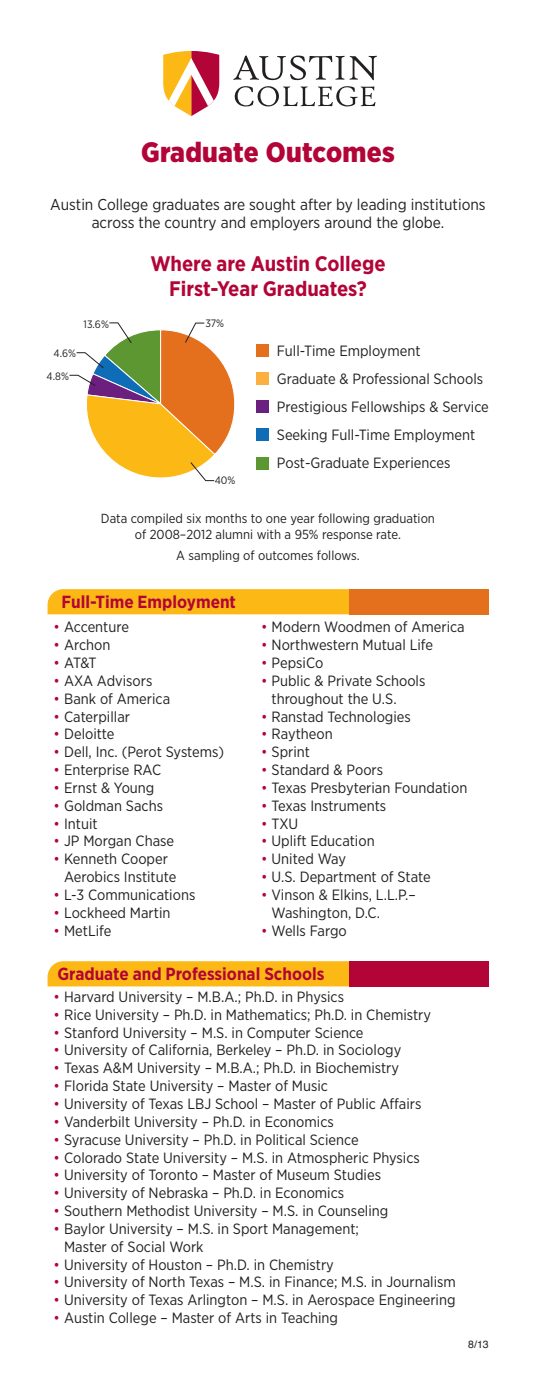
<style>
.page{position:relative;width:536px;height:1386px;background:#fff}
.page>*{position:absolute;margin:0;border:0;box-sizing:border-box;transform-origin:0 0}
.t1{font:900 28px "Gotham Narrow";letter-spacing:.01em;color:#b30437}
.t2{font:700 21px/25.2px "Gotham Narrow";color:#b30437;text-align:center}
.t3{font:700 17.5px "Gotham Narrow";color:#b30437}
.t4{font:15.75px/17.5px "Gotham Narrow";color:#231f20;text-align:center}
.t5{font:14.88px/17.8px "Gotham Narrow";color:#231f20}
.t6{font:13.12px/15.8px "Gotham Narrow";color:#231f20;text-align:center}
.t7{font:10.67px/22.6px "Gotham Narrow";color:#231f20}
.t8{font:10.5px "Helvetica";color:#231f20}
.s1{color:#b30437}
</style>
<div class="page">
<div style="left:48px;top:961px;width:301px;height:25px;background:#fcb814"></div>
<div style="left:349px;top:961px;width:140px;height:25px;background:#b30437"></div>
<div style="left:48px;top:589px;width:301px;height:25px;background:#fcb814"></div>
<div style="left:349px;top:589px;width:140px;height:25px;background:#e4701e"></div>
<svg style="left:233px;top:55px;width:144px;height:25px"></svg>
<svg style="left:235px;top:86px;width:140px;height:20px"></svg>
<svg style="left:163px;top:51px;width:56px;height:65px"></svg>
<svg style="left:69px;top:322px;width:166px;height:160px"></svg>
<div style="left:256px;top:344px;width:12px;height:13px;background:#e4701e"></div>
<div style="left:256px;top:373px;width:12px;height:12px;background:#fbb03f"></div>
<div style="left:256px;top:401px;width:12px;height:12px;background:#6b1f7e"></div>
<div style="left:256px;top:428px;width:12px;height:13px;background:#0f6cb6"></div>
<div style="left:256px;top:457px;width:12px;height:12px;background:#5c9731"></div>
<p class="t1" style="left:141px;top:134px;width:255px">Graduate Outcomes</p>
<p class="t4" style="left:50px;top:196px;width:436px">Austin College graduates are sought after by leading institutions across the country and employers around the globe.</p>
<p class="t2" style="left:150px;top:250px;width:236px">Where are Austin College<br>First-Year Graduates?</p>
<p class="t7" style="left:84px;top:312px;width:27px">13.6%</p>
<p class="t7" style="left:47px;top:342px;width:31px;text-indent:7px">4.6%<br>4.8%</p>
<p class="t7" style="left:205px;top:312px;width:20px">37%</p>
<p class="t7" style="left:215px;top:469px;width:22px">40%</p>
<p class="t5" style="left:277px;top:341px;width:145px">Full-Time Employment</p>
<p class="t5" style="left:277px;top:369px;width:208px">Graduate &amp; Professional Schools</p>
<p class="t5" style="left:277px;top:397px;width:213px">Prestigious Fellowships &amp; Service</p>
<p class="t5" style="left:277px;top:425px;width:200px">Seeking Full-Time Employment</p>
<p class="t5" style="left:277px;top:453px;width:175px">Post-Graduate Experiences</p>
<p class="t6" style="left:101px;top:510px;width:335px">Data compiled six months to one year following graduation of 2008–2012 alumni with a 95% response rate.</p>
<p class="t6" style="left:176px;top:547px;width:185px">A sampling of outcomes follows.</p>
<p class="t3" style="left:61px;top:591px;width:176px">Full-Time Employment</p>
<p class="t5" style="left:54px;top:618px;width:77px"><span class="s1">•</span> Accenture</p>
<p class="t5" style="left:54px;top:636px;width:58px"><span class="s1">•</span> Archon</p>
<p class="t5" style="left:54px;top:654px;width:44px"><span class="s1">•</span> AT&amp;T</p>
<p class="t5" style="left:54px;top:671px;width:100px"><span class="s1">•</span> AXA Advisors</p>
<p class="t5" style="left:54px;top:689px;width:118px"><span class="s1">•</span> Bank of America</p>
<p class="t5" style="left:54px;top:707px;width:78px"><span class="s1">•</span> Caterpillar</p>
<p class="t5" style="left:54px;top:725px;width:62px"><span class="s1">•</span> Deloitte</p>
<p class="t5" style="left:54px;top:743px;width:172px"><span class="s1">•</span> Dell, Inc. (Perot Systems)</p>
<p class="t5" style="left:54px;top:761px;width:109px"><span class="s1">•</span> Enterprise RAC</p>
<p class="t5" style="left:54px;top:778px;width:102px"><span class="s1">•</span> Ernst &amp; Young</p>
<p class="t5" style="left:54px;top:796px;width:111px"><span class="s1">•</span> Goldman Sachs</p>
<p class="t5" style="left:54px;top:814px;width:46px"><span class="s1">•</span> Intuit</p>
<p class="t5" style="left:54px;top:832px;width:122px"><span class="s1">•</span> JP Morgan Chase</p>
<p class="t5" style="left:64px;top:850px;width:114px;text-indent:-11px"><span class="s1">•</span> Kenneth Cooper<br>Aerobics Institute</p>
<p class="t5" style="left:54px;top:886px;width:143px"><span class="s1">•</span> L-3 Communications</p>
<p class="t5" style="left:54px;top:903px;width:118px"><span class="s1">•</span> Lockheed Martin</p>
<p class="t5" style="left:54px;top:921px;width:59px"><span class="s1">•</span> MetLife</p>
<p class="t5" style="left:261px;top:618px;width:205px"><span class="s1">•</span> Modern Woodmen of America</p>
<p class="t5" style="left:261px;top:636px;width:173px"><span class="s1">•</span> Northwestern Mutual Life</p>
<p class="t5" style="left:261px;top:654px;width:64px"><span class="s1">•</span> PepsiCo</p>
<p class="t5" style="left:271px;top:671px;width:155px;text-indent:-11px"><span class="s1">•</span> Public &amp; Private Schools throughout the U.S.</p>
<p class="t5" style="left:261px;top:707px;width:151px"><span class="s1">•</span> Ranstad Technologies</p>
<p class="t5" style="left:261px;top:725px;width:73px"><span class="s1">•</span> Raytheon</p>
<p class="t5" style="left:261px;top:743px;width:50px"><span class="s1">•</span> Sprint</p>
<p class="t5" style="left:261px;top:761px;width:124px"><span class="s1">•</span> Standard &amp; Poors</p>
<p class="t5" style="left:261px;top:778px;width:208px"><span class="s1">•</span> Texas Presbyterian Foundation</p>
<p class="t5" style="left:261px;top:796px;width:127px"><span class="s1">•</span> Texas Instruments</p>
<p class="t5" style="left:261px;top:814px;width:39px"><span class="s1">•</span> TXU</p>
<p class="t5" style="left:261px;top:832px;width:115px"><span class="s1">•</span> Uplift Education</p>
<p class="t5" style="left:261px;top:850px;width:86px"><span class="s1">•</span> United Way</p>
<p class="t5" style="left:261px;top:868px;width:171px"><span class="s1">•</span> U.S. Department of State</p>
<p class="t5" style="left:271px;top:886px;width:146px;text-indent:-11px"><span class="s1">•</span> Vinson &amp; Elkins, L.L.P.–<br>Washington, D.C.</p>
<p class="t5" style="left:261px;top:921px;width:87px"><span class="s1">•</span> Wells Fargo</p>
<p class="t3" style="left:57px;top:963px;width:268px">Graduate and Professional Schools</p>
<p class="t5" style="left:54px;top:987px;width:292px"><span class="s1">•</span> Harvard University – M.B.A.; Ph.D. in Physics</p>
<p class="t5" style="left:54px;top:1005px;width:379px"><span class="s1">•</span> Rice University – Ph.D. in Mathematics; Ph.D. in Chemistry</p>
<p class="t5" style="left:54px;top:1023px;width:311px"><span class="s1">•</span> Stanford University – M.S. in Computer Science</p>
<p class="t5" style="left:54px;top:1041px;width:349px"><span class="s1">•</span> University of California, Berkeley – Ph.D. in Sociology</p>
<p class="t5" style="left:54px;top:1059px;width:347px"><span class="s1">•</span> Texas A&amp;M University – M.B.A.; Ph.D. in Biochemistry</p>
<p class="t5" style="left:54px;top:1077px;width:276px"><span class="s1">•</span> Florida State University – Master of Music</p>
<p class="t5" style="left:54px;top:1095px;width:369px"><span class="s1">•</span> University of Texas LBJ School – Master of Public Affairs</p>
<p class="t5" style="left:54px;top:1112px;width:281px"><span class="s1">•</span> Vanderbilt University – Ph.D. in Economics</p>
<p class="t5" style="left:54px;top:1130px;width:306px"><span class="s1">•</span> Syracuse University – Ph.D. in Political Science</p>
<p class="t5" style="left:54px;top:1148px;width:367px"><span class="s1">•</span> Colorado State University – M.S. in Atmospheric Physics</p>
<p class="t5" style="left:54px;top:1166px;width:329px"><span class="s1">•</span> University of Toronto – Master of Museum Studies</p>
<p class="t5" style="left:54px;top:1184px;width:292px"><span class="s1">•</span> University of Nebraska – Ph.D. in Economics</p>
<p class="t5" style="left:54px;top:1202px;width:336px"><span class="s1">•</span> Southern Methodist University – M.S. in Counseling</p>
<p class="t5" style="left:64px;top:1219px;width:296px;text-indent:-11px"><span class="s1">•</span> Baylor University – M.S. in Sport Management;<br>Master of Social Work</p>
<p class="t5" style="left:54px;top:1255px;width:282px"><span class="s1">•</span> University of Houston – Ph.D. in Chemistry</p>
<p class="t5" style="left:54px;top:1273px;width:403px"><span class="s1">•</span> University of North Texas – M.S. in Finance; M.S. in Journalism</p>
<p class="t5" style="left:54px;top:1291px;width:403px"><span class="s1">•</span> University of Texas Arlington – M.S. in Aerospace Engineering</p>
<p class="t5" style="left:54px;top:1309px;width:286px"><span class="s1">•</span> Austin College – Master of Arts in Teaching</p>
<p class="t8" style="left:468px;top:1335px;width:22px">8/13</p>
</div>
